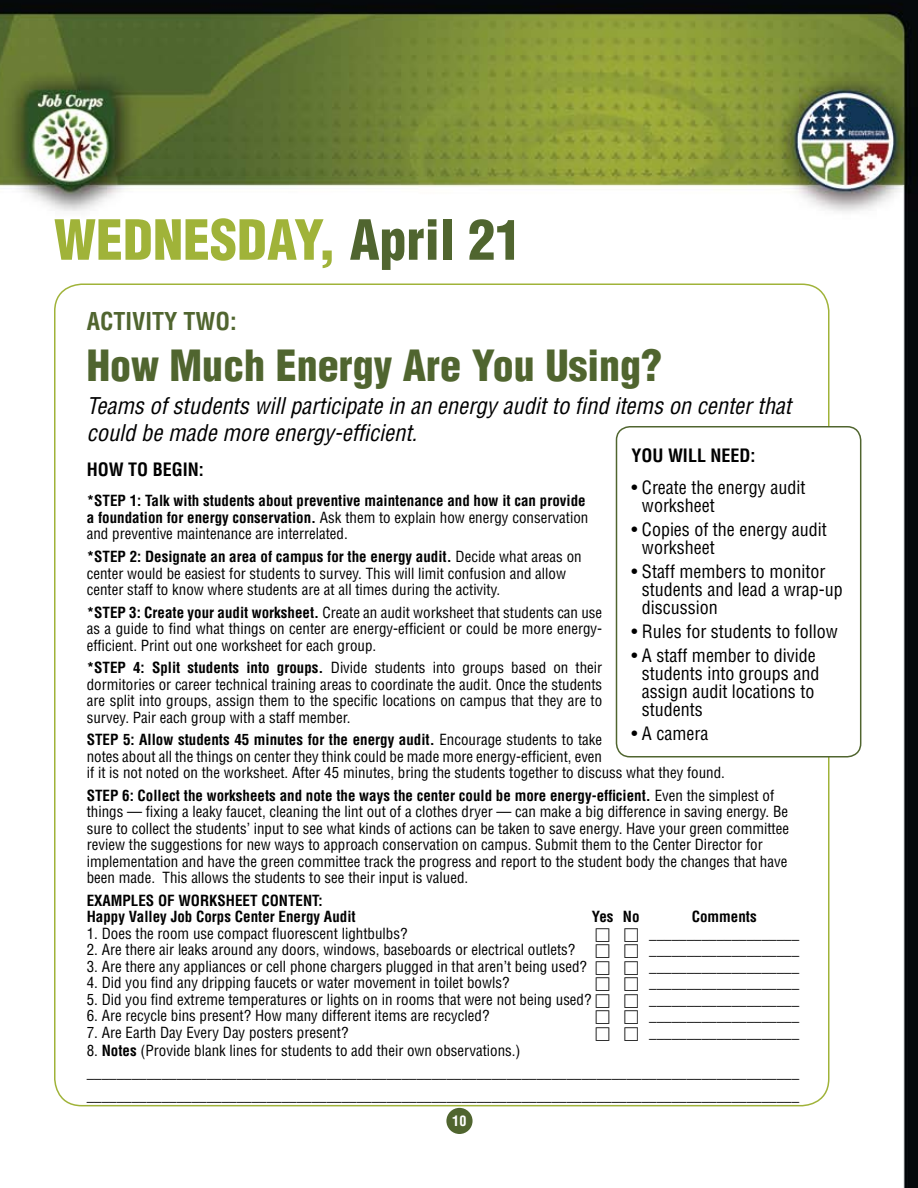
<style>
.page{position:relative;width:918px;height:1188px;background:#fff}
.page>*{position:absolute;margin:0;border:0;box-sizing:border-box;transform-origin:0 0}
.t1{font:900 condensed 54px "Helvetica";color:#a0b339}
.t2{font:900 condensed 42px "Helvetica";color:#50652f}
.t3{font:700 condensed 24px "Helvetica";color:#50652f}
.t4{font:italic condensed 22.5px/27px "Helvetica";color:#000}
.t5{font:condensed 18px/18px "Helvetica";color:#000}
.t6{font:700 condensed 18px "Helvetica";color:#000}
.t7{font:condensed 15px/16.5px "Helvetica";color:#000}
.t8{font:700 condensed 15px/16.5px "Helvetica";color:#000}
.t9{font:700 condensed 14.1px "Helvetica";color:#fff}
.s1{color:#50652f}
.s2{font-weight:400}
.s3{font-weight:700}
.s4{font-family:"Universal Newswith Comm Pi";font-stretch:normal}
</style>
<div class="page">
<img style="left:0;top:0;width:918px;height:1188px">
<div style="left:446px;top:1108px;width:27px;height:26px;background:#50652f;border-radius:50%"></div>
<div style="left:55px;top:284px;width:774px;height:822px;background:#fff;border-radius:27px"></div>
<div style="left:616px;top:427px;width:245px;height:330px;background:#fff;border-radius:14px"></div>
<div style="left:616px;top:426px;width:245px;height:332px;border:2px solid #50652f;border-radius:14px"></div>
<h1 class="t1" style="left:54px;top:206px;width:470px">WEDNESDAY, <span class="s1">April 21</span></h1>
<h3 class="t3" style="left:87px;top:307px;width:26px">Activity</h3>
<h3 class="t3" style="left:184px;top:307px;width:55px">TWO:</h3>
<h2 class="t2" style="left:87px;top:339px;width:577px">How Much Energy Are You Using?</h2>
<h3 class="t4" style="left:87px;top:392px;width:706px">Teams of students will participate in an energy audit to find items on center that could be made more energy-efficient.</h3>
<p class="t6" style="left:632px;top:445px;width:47px">You will</p>
<p class="t6" style="left:711px;top:445px;width:11px">need</p>
<p class="t6" style="left:750px;top:445px;width:7px">:</p>
<p class="t5" style="left:642px;top:478px;width:165px;text-indent:-10px">• Create the energy audit worksheet</p>
<p class="t5" style="left:642px;top:520px;width:186px;text-indent:-10px">• Copies of the energy audit worksheet</p>
<p class="t5" style="left:642px;top:562px;width:202px;text-indent:-10px">• Staff members to monitor students and lead a wrap-up discussion</p>
<p class="t5" style="left:632px;top:622px;width:208px">• Rules for students to follow</p>
<p class="t5" style="left:642px;top:646px;width:179px;text-indent:-10px">• A staff member to divide students into groups and assign audit locations to students</p>
<p class="t5" style="left:632px;top:724px;width:78px">• A camera</p>
<p class="t6" style="left:87px;top:458px;width:76px">HOw to begin</p>
<p class="t6" style="left:199px;top:458px;width:7px">:</p>
<p class="t8" style="left:87px;top:493px;width:503px">*STEP 1: Talk with students about preventive maintenance and how it can provide a foundation for energy conservation. <span class="s2">Ask them to explain how energy conservation and preventive maintenance are interrelated.</span></p>
<p class="t7" style="left:87px;top:548px;width:496px"><span class="s3">*STEP 2: Designate an area of campus for the energy audit.</span> Decide what areas on center would be easiest for students to survey. This will limit confusion and allow center staff to know where students are at all times during the activity.</p>
<p class="t7" style="left:87px;top:604px;width:517px;text-align:justify"><span class="s3">*STEP 3: Create your audit worksheet.</span> Create an audit worksheet that students can use as a guide to find what things on center are energy-efficient or could be more energy&shy;efficient. Print out one worksheet for each group.</p>
<p class="t7" style="left:87px;top:659px;width:517px;text-align:justify"><span class="s3">*STEP 4: Split students into groups.</span> Divide students into groups based on their dormitories or career technical training areas to coordinate the audit. Once the students are split into groups, assign them to the specific locations on campus that they are to survey. Pair each group with a staff member.</p>
<p class="t7" style="left:87px;top:731px;width:640px"><span class="s3">STEP 5: Allow students 45 minutes for the energy audit.</span> Encourage students to take<br>notes about all the things on center they think could be made more energy-efficient, even<br>if it is not noted on the worksheet. After 45 minutes, bring the students together to discuss what they found.</p>
<p class="t7" style="left:87px;top:787px;width:704px"><span class="s3">STEP 6: Collect the worksheets and note the ways the center could be more energy-efficient.</span> Even the simplest of things — fixing a leaky faucet, cleaning the lint out of a clothes dryer — can make a big difference in saving energy. Be sure to collect the students’ input to see what kinds of actions can be taken to save energy. Have your green committee review the suggestions for new ways to approach conservation on campus. Submit them to the Center Director for implementation and have the green committee track the progress and report to the student body the changes that have been made. This allows the students to see their input is valued.</p>
<p class="t8" style="left:87px;top:892px;width:270px">EXAMPLES OF WORKSHEET CONTENT:<br>Happy Valley Job Corps Center Energy Audit</p>
<p class="t8" style="left:592px;top:908px;width:49px">Yes No</p>
<p class="t8" style="left:692px;top:908px;width:67px">Comments</p>
<p class="t7" style="left:87px;top:925px;width:322px">1. Does the room use compact fluorescent lightbulbs?</p>
<p class="t7" style="left:595px;top:925px;width:205px"><span class="s4">h h</span> ____________________</p>
<p class="t7" style="left:87px;top:941px;width:490px">2. Are there air leaks around any doors, windows, baseboards or electrical outlets?</p>
<p class="t7" style="left:595px;top:941px;width:205px"><span class="s4">h h</span> ____________________</p>
<p class="t7" style="left:87px;top:958px;width:714px">3. Are there any appliances or cell phone chargers plugged in that aren’t being used? <span class="s4">h h</span> ____________________</p>
<p class="t7" style="left:87px;top:974px;width:424px">4. Did you find any dripping faucets or water movement in toilet bowls?</p>
<p class="t7" style="left:595px;top:974px;width:205px"><span class="s4">h h</span> ____________________</p>
<p class="t7" style="left:87px;top:991px;width:714px">5. Did you find extreme temperatures or lights on in rooms that were not being used? <span class="s4">h h</span> ____________________</p>
<p class="t7" style="left:87px;top:1007px;width:404px">6. Are recycle bins present? How many different items are recycled?</p>
<p class="t7" style="left:595px;top:1007px;width:205px"><span class="s4">h h</span> ____________________</p>
<p class="t7" style="left:87px;top:1024px;width:263px">7. Are Earth Day Every Day posters present?</p>
<p class="t7" style="left:595px;top:1024px;width:205px"><span class="s4">h h</span> ____________________</p>
<p class="t7" style="left:87px;top:1039px;width:714px;line-height:22.5px">8. <span class="s3">Notes</span> (Provide blank lines for students to add their own observations.) _______________________________________________________________________________________________ _______________________________________________________________________________________________</p>
<p class="t9" style="left:452px;top:1113px;width:16px">10</p>
</div>
